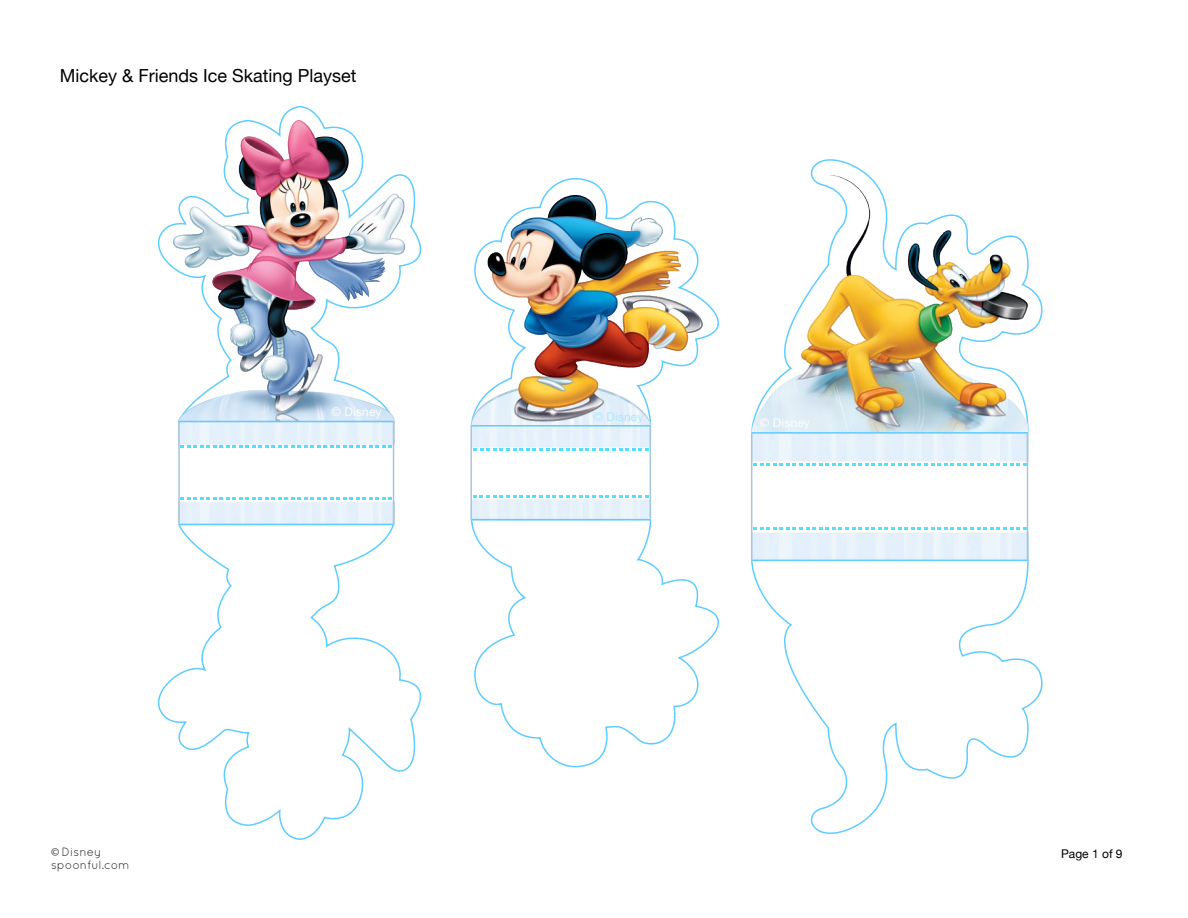
<style>
.page{position:relative;width:1188px;height:918px;background:#fff}
.page>*{position:absolute;margin:0;border:0;box-sizing:border-box;transform-origin:0 0}
.t1{font:18px "Helvetica Neue";color:#000}
.t2{font:12px/12.6px "Quicksand";color:#292526}
.t3{font:12px "Helvetica Neue";letter-spacing:.015em;color:#fcfeff}
.t4{font:12px "Helvetica Neue";color:#000}
.t5{font:12px "Helvetica Neue";letter-spacing:.015em;color:#b0e5ff}
.s1{font-family:"Myriad Pro"}
</style>
<div class="page">
<svg style="left:470px;top:178px;width:249px;height:248px"></svg>
<svg style="left:470px;top:520px;width:249px;height:248px"></svg>
<img style="left:472px;top:196px;width:230px;height:324px">
<hr style="left:650px;top:426px;width:1px;height:92px;background:#a6c7db">
<hr style="left:470px;top:426px;width:2px;height:94px;background:#a6c7db">
<hr style="left:472px;top:425px;width:178px;height:2px;background:#5fccff">
<svg style="left:473px;top:448px;width:176px;height:2px"></svg>
<svg style="left:473px;top:495px;width:176px;height:2px"></svg>
<hr style="left:472px;top:519px;width:178px;height:1px;background:#5fccff">
<svg style="left:158px;top:106px;width:264px;height:163px"></svg>
<svg style="left:158px;top:525px;width:264px;height:315px"></svg>
<img style="left:174px;top:121px;width:231px;height:404px">
<hr style="left:393px;top:422px;width:1px;height:102px;background:#a6c7db">
<hr style="left:178px;top:422px;width:2px;height:102px;background:#a6c7db">
<hr style="left:179px;top:421px;width:215px;height:1px;background:#5fccff">
<svg style="left:180px;top:446px;width:212px;height:2px"></svg>
<svg style="left:180px;top:497px;width:212px;height:2px"></svg>
<hr style="left:179px;top:524px;width:215px;height:1px;background:#5fccff">
<svg style="left:751px;top:159px;width:292px;height:275px"></svg>
<svg style="left:751px;top:559px;width:292px;height:275px"></svg>
<img style="left:752px;top:176px;width:276px;height:386px">
<svg style="left:753px;top:463px;width:273px;height:3px"></svg>
<hr style="left:752px;top:432px;width:276px;height:2px;background:#5fccff">
<svg style="left:753px;top:527px;width:273px;height:2px"></svg>
<hr style="left:752px;top:560px;width:276px;height:1px;background:#5fccff">
<hr style="left:751px;top:434px;width:1px;height:126px;background:#a6c7db">
<hr style="left:1027px;top:434px;width:1px;height:126px;background:#a6c7db">
<p class="t1" style="left:60px;top:60px;width:298px">Mickey &amp; Friends Ice Skating Playset</p>
<p class="t2" style="left:51px;top:846px;width:80px"><span class="s1">©</span> Disney spoonful.com</p>
<p class="t3" style="left:332px;top:402px;width:52px">© Disney</p>
<p class="t5" style="left:593px;top:407px;width:52px">© Disney</p>
<p class="t3" style="left:760px;top:413px;width:52px">© Disney</p>
<p class="t4" style="left:1061px;top:843px;width:63px">Page 1 of 9</p>
</div>
